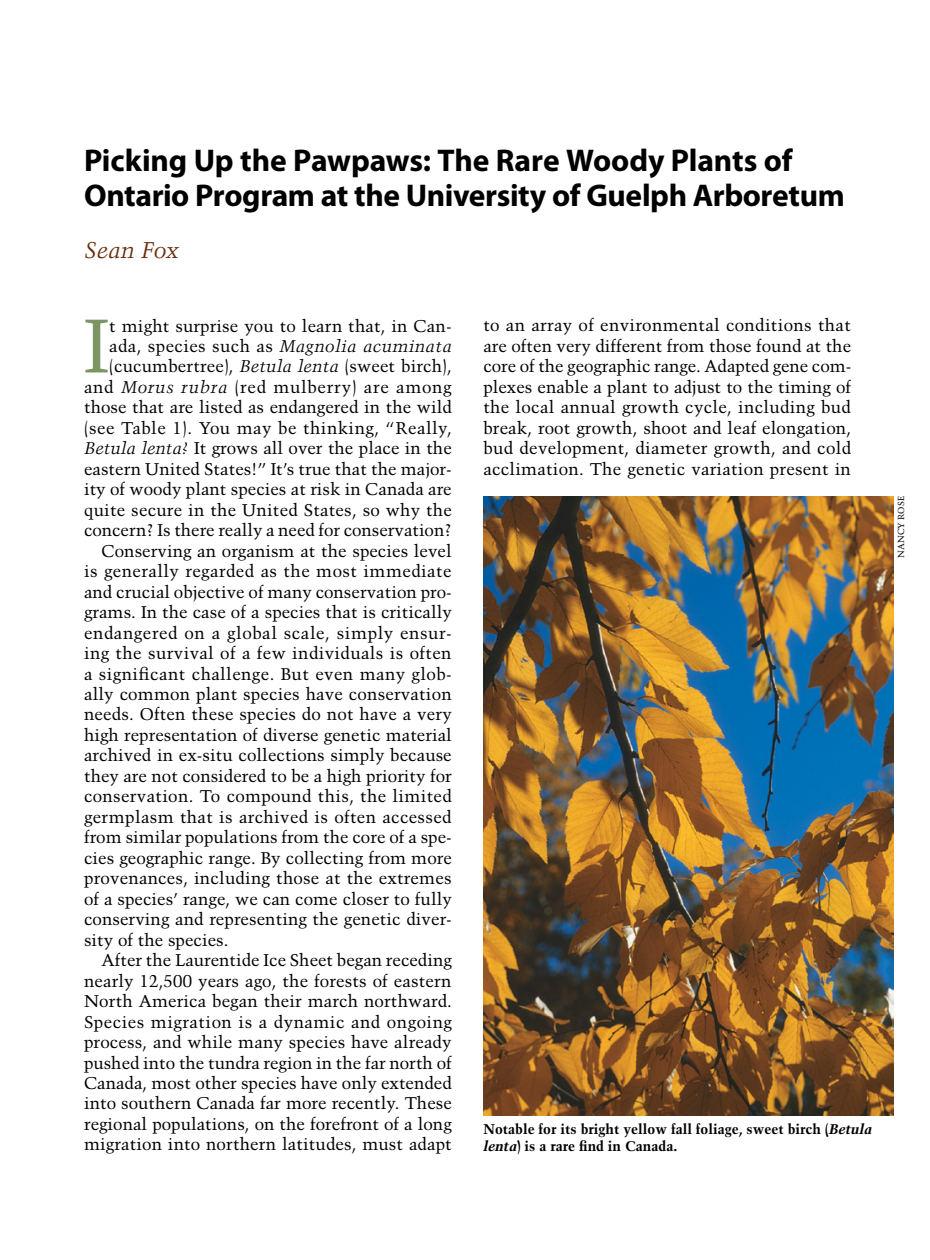
<style>
.page{position:relative;width:930px;height:1260px;background:#fff}
.page>*{position:absolute;margin:0;border:0;box-sizing:border-box;transform-origin:0 0}
.t1{font:75.6px "Trump Mediaeval";color:#7a9562}
.t2{font:700 31.5px/35px "Myriad Pro";letter-spacing:-.01em;color:#000}
.t3{font:italic 22.75px "Trump Mediaeval";color:#672c0d}
.t4{font:16.97px/20.5px "Trump Mediaeval";color:#000;text-align:justify}
.t5{font:16.97px "Trump Mediaeval";letter-spacing:.02em;color:#000}
.t6{font:16.97px "Trump Mediaeval";letter-spacing:.025em;color:#000}
.t7{font:16.97px "Trump Mediaeval";letter-spacing:.03em;color:#000}
.t8{font:16.97px "Trump Mediaeval";letter-spacing:.04em;color:#000}
.t9{font:700 14px/16.6px "Trump Mediaeval";color:#000}
.t10{font:8.75px "Trump Mediaeval";color:#000}
.s1{font-style:italic}
</style>
<div class="page">
<img style="left:483px;top:496px;width:409px;height:620px">
<h2 class="t2" style="left:84px;top:141px;width:762px">Picking Up the Pawpaws: The Rare Woody Plants of<br>Ontario Program at the University of Guelph Arboretum</h2>
<h3 class="t3" style="left:84px;top:236px;width:96px">Sean Fox</h3>
<h1 class="t1" style="left:84px;top:300px;width:27px">I</h1>
<p class="t4" style="left:109px;top:315px;width:344px">t might surprise you to learn that, in Can-</p>
<p class="t5" style="left:109px;top:336px;width:344px">ada, species such as <span class="s1">Magnolia acuminata</span></p>
<p class="t4" style="left:109px;top:356px;width:344px">(cucumbertree), <span class="s1">Betula lenta</span> (sweet birch),</p>
<p class="t8" style="left:84px;top:377px;width:369px">and <span class="s1">Morus rubra</span> (red mulberry) are among</p>
<p class="t4" style="left:84px;top:397px;width:369px">those that are listed as endangered in the wild</p>
<p class="t6" style="left:84px;top:418px;width:369px">(see Table 1). You may be thinking, “Really,</p>
<p class="t4" style="left:84px;top:438px;width:369px"><span class="s1">Betula lenta?</span> It grows all over the place in the</p>
<p class="t4" style="left:84px;top:458px;width:369px">eastern United States!” It’s true that the major-</p>
<p class="t4" style="left:84px;top:479px;width:369px">ity of woody plant species at risk in Canada are</p>
<p class="t4" style="left:84px;top:499px;width:369px">quite secure in the United States, so why the</p>
<p class="t4" style="left:84px;top:520px;width:369px">concern? Is there really a need for conservation?</p>
<p class="t4" style="left:101px;top:540px;width:351px">Conserving an organism at the species level</p>
<p class="t6" style="left:84px;top:561px;width:369px">is generally regarded as the most immediate</p>
<p class="t4" style="left:84px;top:581px;width:369px">and crucial objective of many conservation pro-</p>
<p class="t4" style="left:84px;top:602px;width:369px">grams. In the case of a species that is critically</p>
<p class="t7" style="left:84px;top:622px;width:369px">endangered on a global scale, simply ensur-</p>
<p class="t5" style="left:84px;top:643px;width:369px">ing the survival of a few individuals is often</p>
<p class="t5" style="left:84px;top:663px;width:369px">a significant challenge. But even many glob-</p>
<p class="t4" style="left:84px;top:684px;width:369px">ally common plant species have conservation</p>
<p class="t4" style="left:84px;top:704px;width:369px">needs. Often these species do not have a very</p>
<p class="t4" style="left:84px;top:725px;width:369px">high representation of diverse genetic material</p>
<p class="t4" style="left:84px;top:745px;width:369px">archived in ex-situ collections simply because</p>
<p class="t4" style="left:84px;top:766px;width:369px">they are not considered to be a high priority for</p>
<p class="t4" style="left:84px;top:786px;width:369px">conservation. To compound this, the limited</p>
<p class="t5" style="left:84px;top:807px;width:369px">germplasm that is archived is often accessed</p>
<p class="t4" style="left:84px;top:827px;width:369px">from similar populations from the core of a spe-</p>
<p class="t4" style="left:84px;top:847px;width:369px">cies geographic range. By collecting from more</p>
<p class="t4" style="left:84px;top:868px;width:369px">provenances, including those at the extremes</p>
<p class="t4" style="left:84px;top:888px;width:369px">of a species’ range, we can come closer to fully</p>
<p class="t4" style="left:84px;top:909px;width:369px">conserving and representing the genetic diver-</p>
<p class="t4" style="left:84px;top:929px;width:146px">sity of the species.</p>
<p class="t4" style="left:101px;top:950px;width:352px">After the Laurentide Ice Sheet began receding</p>
<p class="t4" style="left:84px;top:970px;width:369px">nearly 12,500 years ago, the forests of eastern</p>
<p class="t4" style="left:84px;top:991px;width:369px">North America began their march northward.</p>
<p class="t6" style="left:84px;top:1011px;width:369px">Species migration is a dynamic and ongoing</p>
<p class="t4" style="left:84px;top:1032px;width:369px">process, and while many species have already</p>
<p class="t4" style="left:84px;top:1052px;width:369px">pushed into the tundra region in the far north of</p>
<p class="t4" style="left:84px;top:1073px;width:369px">Canada, most other species have only extended</p>
<p class="t4" style="left:84px;top:1093px;width:369px">into southern Canada far more recently. These</p>
<p class="t4" style="left:84px;top:1114px;width:369px">regional populations, on the forefront of a long</p>
<p class="t4" style="left:84px;top:1134px;width:369px">migration into northern latitudes, must adapt</p>
<p class="t4" style="left:483px;top:315px;width:369px">to an array of environmental conditions that are often very different from those found at the core of the geographic range. Adapted gene com&shy;plexes enable a plant to adjust to the timing of the local annual growth cycle, including bud break, root growth, shoot and leaf elongation, bud development, diameter growth, and cold acclimation. The genetic variation present in</p>
<p class="t9" style="left:483px;top:1120px;width:390px">Notable for its bright yellow fall foliage, sweet birch (<span class="s1">Betula lenta</span>) is a rare find in Canada.</p>
<p class="t10" style="left:895px;top:558px;width:63px;rotate:-90deg">Nancy Rose</p>
</div>
